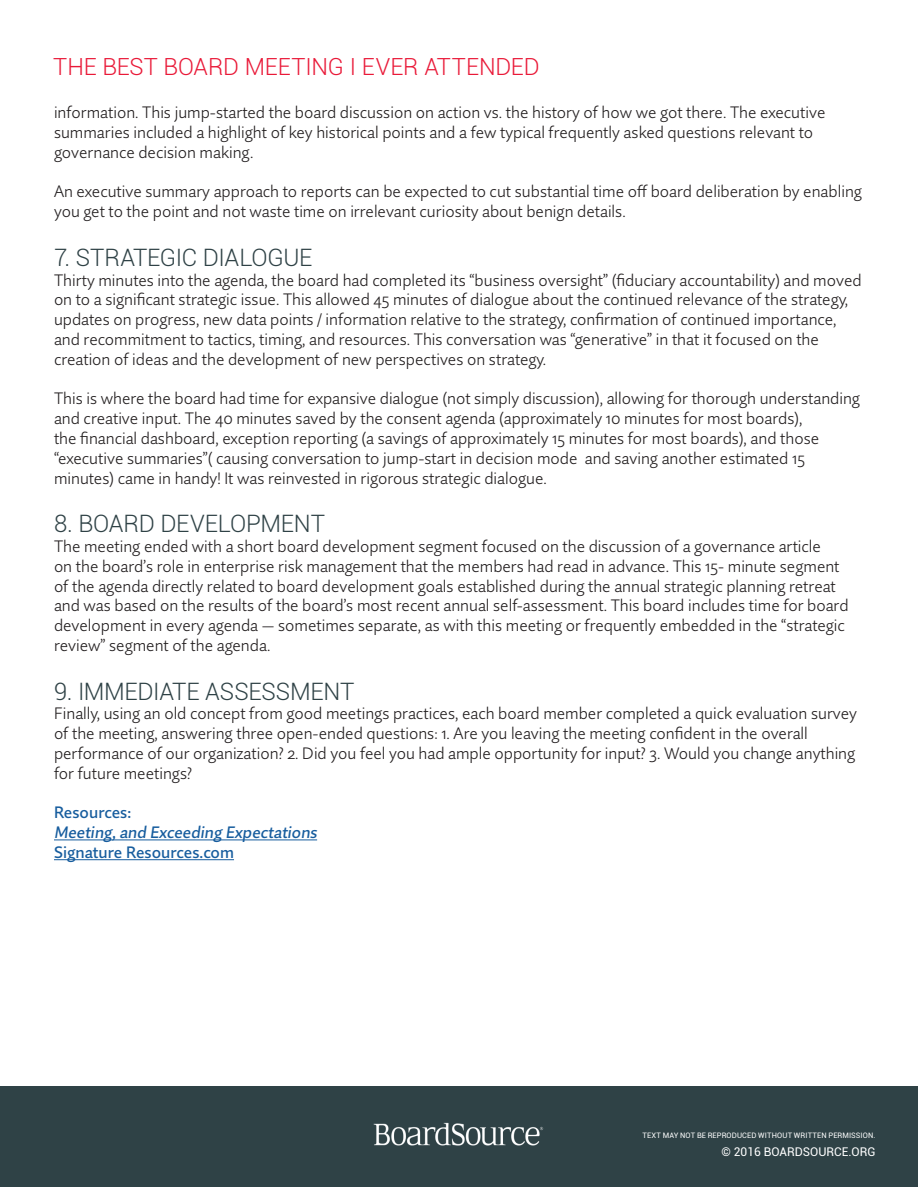
<style>
.page{position:relative;width:918px;height:1188px;background:#fff}
.page>*{position:absolute;margin:0;border:0;box-sizing:border-box;transform-origin:0 0}
.t1{font:300 24px "Roboto";letter-spacing:-.015em;color:#2f4246}
.t2{font:300 23.55px "Roboto";letter-spacing:-.005em;color:#e91938}
.t3{font:300 16.5px/19.8px "Quire Sans Pro";color:#231f20}
.t4{font:500 16.5px "Quire Sans Pro";color:#175d9e}
.t5{font:12px "Roboto";color:#fff}
.t6{font:7.5px "Roboto";letter-spacing:.015em;color:#fff}
</style>
<div class="page">
<div style="left:0;top:1087px;width:918px;height:100px;background:#2f4246"></div>
<img style="left:374px;top:1122px;width:170px;height:24px">
<hr style="left:54px;top:840px;width:263px;height:1px;background:#175d9e">
<hr style="left:54px;top:859px;width:180px;height:1px;background:#175d9e">
<h2 class="t2" style="left:53px;top:50px;width:488px">THE BEST BOARD MEETING I EVER ATTENDED</h2>
<p class="t3" style="left:54px;top:102px;width:773px">information. This jump-started the board discussion on action vs. the history of how we got there. The executive summaries included a highlight of key historical points and a few typical frequently asked questions relevant to governance decision making.</p>
<p class="t3" style="left:54px;top:182px;width:810px">An executive summary approach to reports can be expected to cut substantial time off board deliberation by enabling you get to the point and not waste time on irrelevant curiosity about benign details.</p>
<p class="t1" style="left:54px;top:241px;width:260px">7. STRATEGIC DIALOGUE</p>
<p class="t3" style="left:54px;top:270px;width:809px">Thirty minutes into the agenda, the board had completed its “business oversight” (fiduciary accountability) and moved on to a significant strategic issue. This allowed 45 minutes of dialogue about the continued relevance of the strategy, updates on progress, new data points / information relative to the strategy, confirmation of continued importance, and recommitment to tactics, timing, and resources. This conversation was “generative” in that it focused on the creation of ideas and the development of new perspectives on strategy.</p>
<p class="t3" style="left:54px;top:389px;width:808px">This is where the board had time for expansive dialogue (not simply discussion), allowing for thorough understanding and creative input. The 40 minutes saved by the consent agenda (approximately 10 minutes for most boards),<br>the financial dashboard, exception reporting (a savings of approximately 15 minutes for most boards), and those “executive summaries”( causing conversation to jump-start in decision mode and saving another estimated 15 minutes) came in handy! It was reinvested in rigorous strategic dialogue.</p>
<p class="t1" style="left:54px;top:507px;width:273px">8. BOARD DEVELOPMENT</p>
<p class="t3" style="left:54px;top:536px;width:796px">The meeting ended with a short board development segment focused on the discussion of a governance article<br>on the board’s role in enterprise risk management that the members had read in advance. This 15- minute segment of the agenda directly related to board development goals established during the annual strategic planning retreat and was based on the results of the board’s most recent annual self-assessment. This board includes time for board development in every agenda — sometimes separate, as with this meeting or frequently embedded in the “strategic review” segment of the agenda.</p>
<p class="t1" style="left:54px;top:675px;width:302px">9. IMMEDIATE ASSESSMENT</p>
<p class="t3" style="left:54px;top:704px;width:805px">Finally, using an old concept from good meetings practices, each board member completed a quick evaluation survey of the meeting, answering three open-ended questions: 1. Are you leaving the meeting confident in the overall performance of our organization? 2. Did you feel you had ample opportunity for input? 3. Would you change anything for future meetings?</p>
<p class="t4" style="left:54px;top:802px;width:79px">Resources:</p>
<p class="t4" style="left:54px;top:822px;width:267px">Meeting,and Exceeding Expectations</p>
<p class="t4" style="left:54px;top:842px;width:182px">Signature Resources.com</p>
<p class="t6" style="left:642px;top:1130px;width:235px">TEXT MAY NOT BE REPRODUCED WITHOUT WRITTEN PERMISSION.</p>
<p class="t5" style="left:721px;top:1143px;width:156px">© 2016 BOARDSOURCE.ORG</p>
</div>
